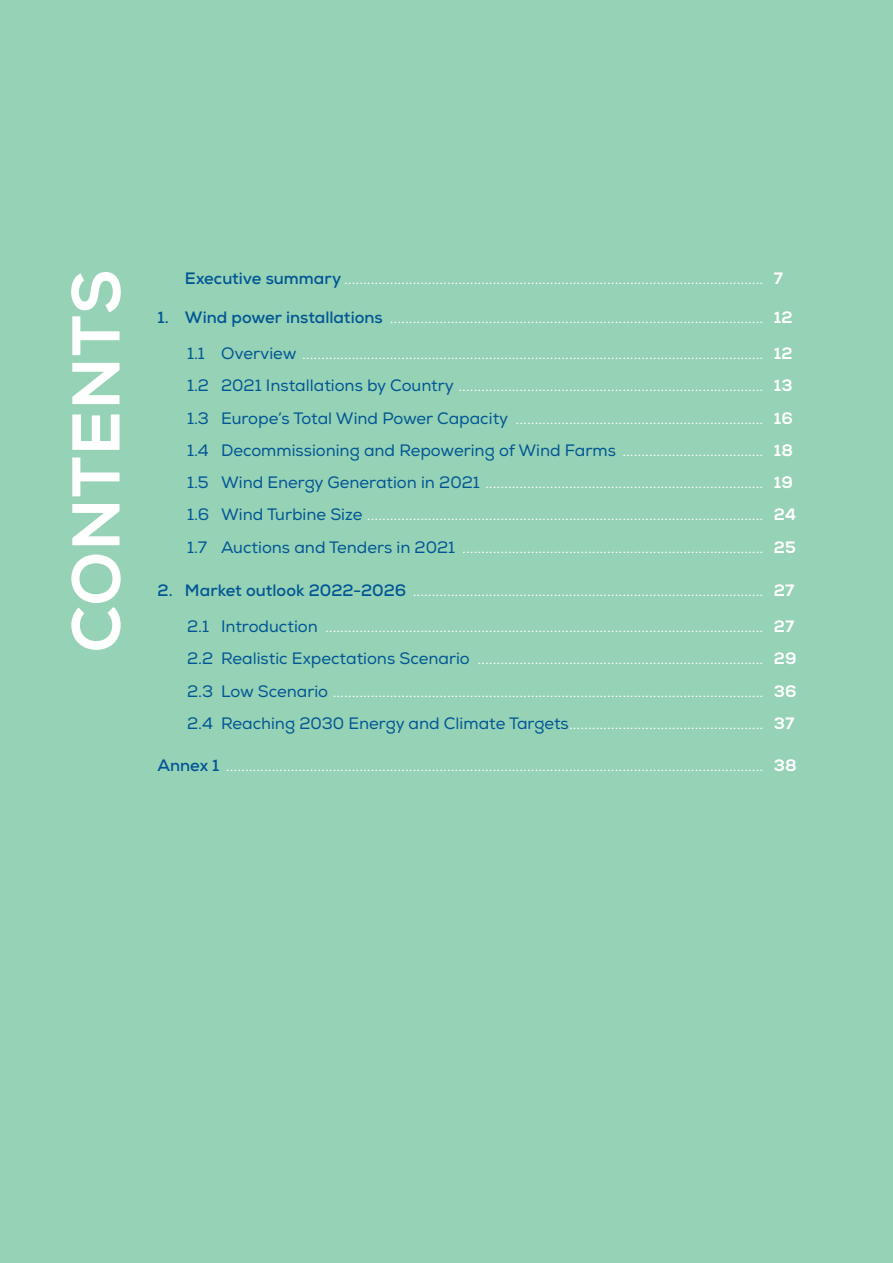
<style>
.page{position:relative;width:893px;height:1263px;background:#96d2b5}
.page>*{position:absolute;margin:0;border:0;box-sizing:border-box;transform-origin:0 0}
.t1{font:67.5px "Nexa X Bold";letter-spacing:.015em;color:#fff}
.WE_-_Content_Table{font:16.5px "Nexa";color:#fff}
.t2{font:16.5px "Nexa";color:#005595}
.s1{font-weight:700;color:#005595}
.s2{font-family:"Nexa X Bold"}
.s3{color:#005595}
.s4{color:#fff}
.s5{font-family:"Nexa X Bold";color:#fff}
</style>
<div class="page">
<p class="t1" style="left:55px;top:653px;width:385px;rotate:-90deg">CONTENTS</p>
<p class="WE_-_Content_Table" style="left:185px;top:267px;width:600px"><span class="s1">Executive summary</span> .............................................................................................................. <span class="s2">7</span></p>
<p class="WE_-_Content_Table" style="left:157px;top:306px;width:637px"><span class="s1">1. Wind power installations</span> .................................................................................................. <span class="s2">12</span></p>
<p class="WE_-_Content_Table" style="left:187px;top:343px;width:607px"><span class="s3">1.1 Overview</span> ......................................................................................................................... <span class="s2">12</span></p>
<p class="WE_-_Content_Table" style="left:187px;top:375px;width:607px"><span class="s3">1.2 2021 Installations by Country</span> ................................................................................ <span class="s2">13</span></p>
<p class="WE_-_Content_Table" style="left:187px;top:407px;width:607px"><span class="s3">1.3 Europe’s Total Wind Power Capacity</span> ................................................................. <span class="s2">16</span></p>
<p class="t2" style="left:187px;top:440px;width:607px">1.4 Decommissioning and Repowering of Wind Farms <span class="s4">.....................................</span> <span class="s5">18</span></p>
<p class="WE_-_Content_Table" style="left:187px;top:472px;width:607px"><span class="s3">1.5 Wind Energy Generation in 2021</span> ......................................................................... <span class="s2">19</span></p>
<p class="WE_-_Content_Table" style="left:187px;top:504px;width:610px"><span class="s3">1.6 Wind Turbine Size</span> ........................................................................................................ <span class="s2">24</span></p>
<p class="WE_-_Content_Table" style="left:187px;top:536px;width:610px"><span class="s3">1.7 Auctions and Tenders in 2021</span> ............................................................................... <span class="s2">25</span></p>
<p class="WE_-_Content_Table" style="left:157px;top:579px;width:638px"><span class="s1">2. Market outlook 2022-2026</span> ............................................................................................ <span class="s2">27</span></p>
<p class="WE_-_Content_Table" style="left:187px;top:616px;width:609px"><span class="s3">2.1 Introduction</span> ................................................................................................................... <span class="s2">27</span></p>
<p class="WE_-_Content_Table" style="left:187px;top:648px;width:611px"><span class="s3">2.2 Realistic Expectations Scenario</span> ........................................................................... <span class="s2">29</span></p>
<p class="WE_-_Content_Table" style="left:187px;top:680px;width:611px"><span class="s3">2.3 Low Scenario</span> ................................................................................................................. <span class="s2">36</span></p>
<p class="WE_-_Content_Table" style="left:187px;top:713px;width:609px"><span class="s3">2.4 Reaching 2030 Energy and Climate Targets</span>................................................... <span class="s2">37</span></p>
<p class="WE_-_Content_Table" style="left:157px;top:755px;width:641px"><span class="s1">Annex 1</span> ............................................................................................................................................. <span class="s2">38</span></p>
</div>
